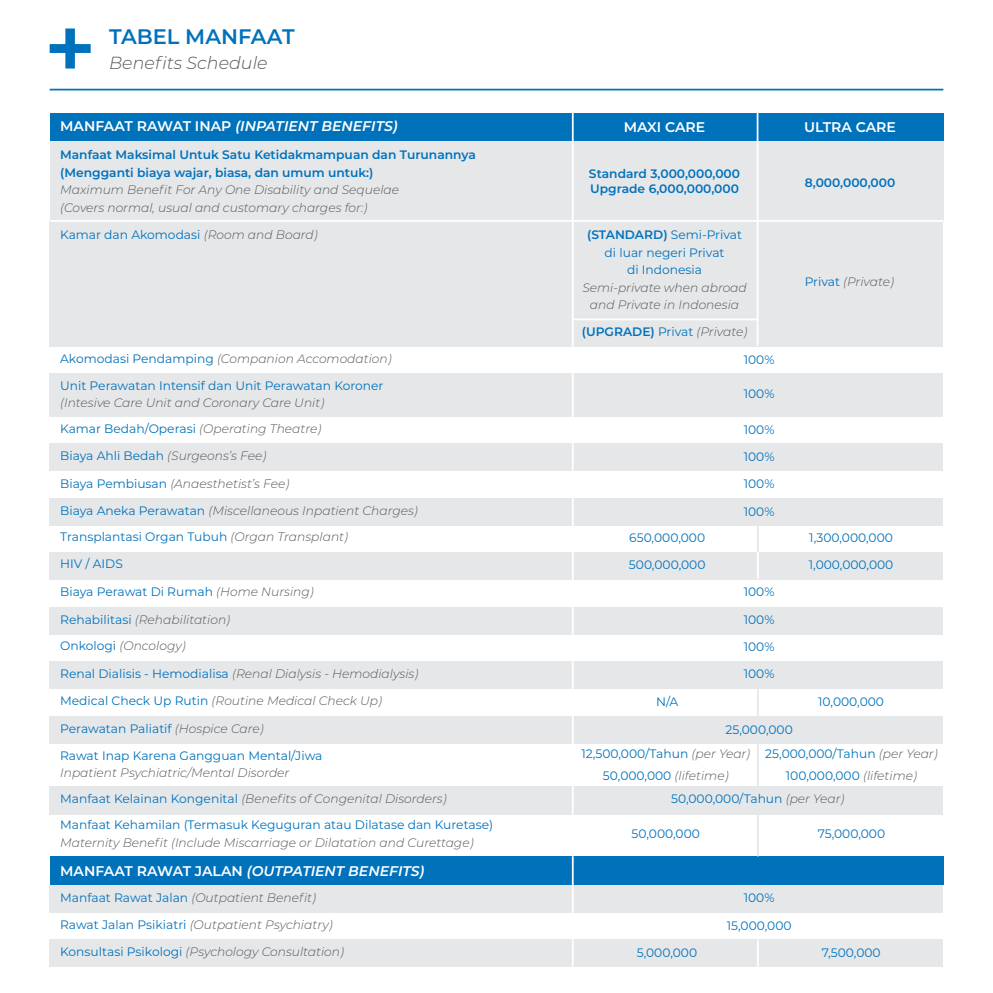
<style>
.page{position:relative;width:993px;height:993px;background:#fff}
.page>*{position:absolute;margin:0;border:0;box-sizing:border-box;transform-origin:0 0}
.t1{font:600 21px "Montserrat";color:#0072bc}
.t2{font:italic 300 17.5px "Montserrat";color:#57585a}
.t3{font:italic 600 14px "Montserrat";color:#fff}
.t4{font:600 14px "Montserrat";color:#fff}
.t5{font:12.25px/17.5px "Montserrat";color:#0072bc}
.t6{font:italic 300 12.25px/17.5px "Montserrat";color:#57585a}
.t7{font:600 12.25px/14.7px "Montserrat";color:#0072bc}
.s1{font-style:normal}
.s2{font-weight:300;font-style:italic;color:#57585a}
.s3{font-weight:400;font-style:normal;color:#0072bc}
.s4{font-weight:600}
.s5{font-weight:400}
</style>
<div class="page">
<div style="left:50px;top:856px;width:893px;height:29px;background:#0072bc"></div>
<div style="left:50px;top:885px;width:892px;height:27px;background:#e6e7e9"></div>
<div style="left:50px;top:939px;width:892px;height:27px;background:#e6e7e9"></div>
<hr style="left:571px;top:856px;width:2px;height:110px;background:#fff">
<svg style="left:50px;top:28px;width:41px;height:40px"></svg>
<hr style="left:50px;top:89px;width:893px;height:1px;background:#0072bc">
<div style="left:50px;top:220px;width:892px;height:126px;background:#e6e7e9"></div>
<hr style="left:573px;top:318px;width:184px;height:2px;background:#fff">
<div style="left:50px;top:373px;width:892px;height:43px;background:#e6e7e9"></div>
<div style="left:50px;top:443px;width:892px;height:27px;background:#e6e7e9"></div>
<div style="left:50px;top:498px;width:892px;height:27px;background:#e6e7e9"></div>
<div style="left:50px;top:551px;width:892px;height:28px;background:#e6e7e9"></div>
<div style="left:50px;top:607px;width:892px;height:27px;background:#e6e7e9"></div>
<hr style="left:756px;top:524px;width:2px;height:27px;background:#e6e7e9">
<hr style="left:756px;top:551px;width:2px;height:28px;background:#fff">
<div style="left:50px;top:661px;width:892px;height:27px;background:#e6e7e9"></div>
<div style="left:50px;top:716px;width:892px;height:27px;background:#e6e7e9"></div>
<div style="left:50px;top:785px;width:892px;height:29px;background:#e6e7e9"></div>
<hr style="left:756px;top:688px;width:2px;height:28px;background:#e6e7e9">
<div style="left:50px;top:112px;width:893px;height:29px;background:#0072bc"></div>
<div style="left:50px;top:141px;width:893px;height:81px;background:#e6e7e9"></div>
<hr style="left:756px;top:113px;width:2px;height:233px;background:#fff">
<hr style="left:571px;top:113px;width:2px;height:743px;background:#fff">
<hr style="left:50px;top:220px;width:893px;height:2px;background:#fff">
<hr style="left:756px;top:743px;width:2px;height:42px;background:#e6e7e9">
<hr style="left:756px;top:814px;width:2px;height:42px;background:#e6e7e9">
<hr style="left:756px;top:939px;width:2px;height:27px;background:#fff">
<h1 class="t1" style="left:109px;top:22px;width:187px">TABEL MANFAAT</h1>
<h2 class="t2" style="left:109px;top:51px;width:160px">Benefits Schedule</h2>
<p class="t3" style="left:60px;top:116px;width:339px"><span class="s1">MANFAAT RAWAT INAP</span> (INPATIENT BENEFITS)</p>
<p class="t4" style="left:623px;top:117px;width:83px">MAXI CARE</p>
<p class="t4" style="left:804px;top:117px;width:93px">ULTRA CARE</p>
<p class="t7" style="left:588px;top:166px;width:153px">Standard 3,000,000,000<br>Upgrade 6,000,000,000</p>
<p class="t7" style="left:804px;top:174px;width:92px">8,000,000,000</p>
<p class="t7" style="left:60px;top:145px;width:417px;line-height:17.5px">Manfaat Maksimal Untuk Satu Ketidakmampuan dan Turunannya (Mengganti biaya wajar, biasa, dan umum untuk:)</p>
<p class="t6" style="left:60px;top:180px;width:340px">Maximum Benefit For Any One Disability and Sequelae (Covers normal, usual and customary charges for:)</p>
<p class="t5" style="left:60px;top:225px;width:259px">Kamar dan Akomodasi <span class="s2">(Room and Board)</span></p>
<p class="t6" style="left:60px;top:349px;width:333px"><span class="s3">Akomodasi Pendamping</span> (Companion Accomodation)</p>
<p class="t5" style="left:60px;top:376px;width:325px">Unit Perawatan Intensif dan Unit Perawatan Koroner</p>
<p class="t6" style="left:60px;top:389px;width:265px;line-height:25.7px">(Intesive Care Unit and Coronary Care Unit)<br><span class="s3">Kamar Bedah/Operasi</span> (Operating Theatre)</p>
<p class="t6" style="left:60px;top:446px;width:208px"><span class="s3">Biaya Ahli Bedah</span> (Surgeons’s Fee)</p>
<p class="t6" style="left:60px;top:474px;width:230px"><span class="s3">Biaya Pembiusan</span> (Anaesthetist’s Fee)</p>
<p class="t6" style="left:60px;top:501px;width:359px"><span class="s3">Biaya Aneka Perawatan</span> (Miscellaneous Inpatient Charges)</p>
<p class="t5" style="left:587px;top:225px;width:156px;text-align:center"><span class="s4">(STANDARD)</span> Semi-Privat di luar negeri Privat<br>di Indonesia</p>
<p class="t6" style="left:582px;top:278px;width:166px;text-align:center">Semi-private when abroad and Private in Indonesia</p>
<p class="t7" style="left:581px;top:324px;width:167px">(UPGRADE) <span class="s5">Privat</span> <span class="s2">(Private)</span></p>
<p class="t5" style="left:743px;top:350px;width:32px">100%</p>
<p class="t5" style="left:743px;top:384px;width:32px">100%</p>
<p class="t5" style="left:743px;top:416px;width:32px;line-height:26.8px">100%<br>100%</p>
<p class="t5" style="left:743px;top:475px;width:32px">100%</p>
<p class="t5" style="left:743px;top:502px;width:32px">100%</p>
<p class="t6" style="left:804px;top:272px;width:91px"><span class="s3">Privat</span> (Private)</p>
<p class="t5" style="left:60px;top:523px;width:289px;line-height:26.9px">Transplantasi Organ Tubuh <span class="s2">(Organ Transplant)<br></span>HIV / AIDS</p>
<p class="t5" style="left:629px;top:528px;width:77px">650,000,000</p>
<p class="t5" style="left:809px;top:528px;width:85px">1,300,000,000</p>
<p class="t5" style="left:628px;top:555px;width:78px">500,000,000</p>
<p class="t5" style="left:808px;top:555px;width:86px">1,000,000,000</p>
<p class="t5" style="left:60px;top:582px;width:255px">Biaya Perawat Di Rumah <span class="s2">(Home Nursing)</span></p>
<p class="t6" style="left:60px;top:605px;width:171px;line-height:26.9px"><span class="s3">Rehabilitasi</span> (Rehabilitation)<br><span class="s3">Onkologi</span> (Oncology)</p>
<p class="t6" style="left:60px;top:660px;width:359px;line-height:26.9px"><span class="s3">Renal Dialisis - Hemodialisa</span> (Renal Dialysis - Hemodialysis)<br><span class="s3">Medical Check Up Rutin</span> (Routine Medical Check Up)</p>
<p class="t5" style="left:60px;top:714px;width:264px;line-height:26.9px">Perawatan Paliatif <span class="s2">(Hospice Care)<br></span>Rawat Inap Karena Gangguan Mental/Jiwa</p>
<p class="t5" style="left:60px;top:759px;width:434px;line-height:25.9px"><span class="s2">Inpatient Psychiatric/Mental Disorder<br></span>Manfaat Kelainan Kongenital <span class="s2">(Benefits of Congenital Disorders)<br></span>Manfaat Kehamilan (Termasuk Keguguran atau Dilatase dan Kuretase)</p>
<p class="t6" style="left:60px;top:832px;width:415px">Maternity Benefit (Include Miscarriage or Dilatation and Curettage)</p>
<p class="t5" style="left:743px;top:582px;width:32px">100%</p>
<p class="t5" style="left:743px;top:606px;width:32px;line-height:26.4px">100%<br>100%</p>
<p class="t5" style="left:743px;top:664px;width:32px">100%</p>
<p class="t5" style="left:655px;top:692px;width:24px">N/A</p>
<p class="t5" style="left:817px;top:692px;width:67px">10,000,000</p>
<p class="t5" style="left:581px;top:716px;width:213px;line-height:24.2px;text-indent:144px">25,000,000<br>12,500,000/Tahun <span class="s2">(per Year)</span></p>
<p class="t5" style="left:602px;top:765px;width:127px">50,000,000 <span class="s2">(lifetime)</span></p>
<p class="t5" style="left:765px;top:741px;width:174px;line-height:21.9px;text-align:center">25,000,000/Tahun <span class="s2">(per Year)<br></span>100,000,000 <span class="s2">(lifetime)</span></p>
<p class="t5" style="left:671px;top:789px;width:175px">50,000,000/Tahun <span class="s2">(per Year)</span></p>
<p class="t5" style="left:631px;top:824px;width:70px">50,000,000</p>
<p class="t5" style="left:817px;top:824px;width:69px">75,000,000</p>
<p class="t3" style="left:60px;top:861px;width:366px"><span class="s1">MANFAAT RAWAT JALAN</span> (OUTPATIENT BENEFITS)</p>
<p class="t6" style="left:60px;top:887px;width:257px"><span class="s3">Manfaat Rawat Jalan</span> (Outpatient Benefit)</p>
<p class="t5" style="left:743px;top:888px;width:32px">100%</p>
<p class="t6" style="left:60px;top:915px;width:274px"><span class="s3">Rawat Jalan Psikiatri</span> (Outpatient Psychiatry)</p>
<p class="t5" style="left:726px;top:915px;width:66px">15,000,000</p>
<p class="t6" style="left:60px;top:942px;width:285px"><span class="s3">Konsultasi Psikologi</span> (Psychology Consultation)</p>
<p class="t5" style="left:636px;top:942px;width:62px">5,000,000</p>
<p class="t5" style="left:821px;top:942px;width:60px">7,500,000</p>
</div>
